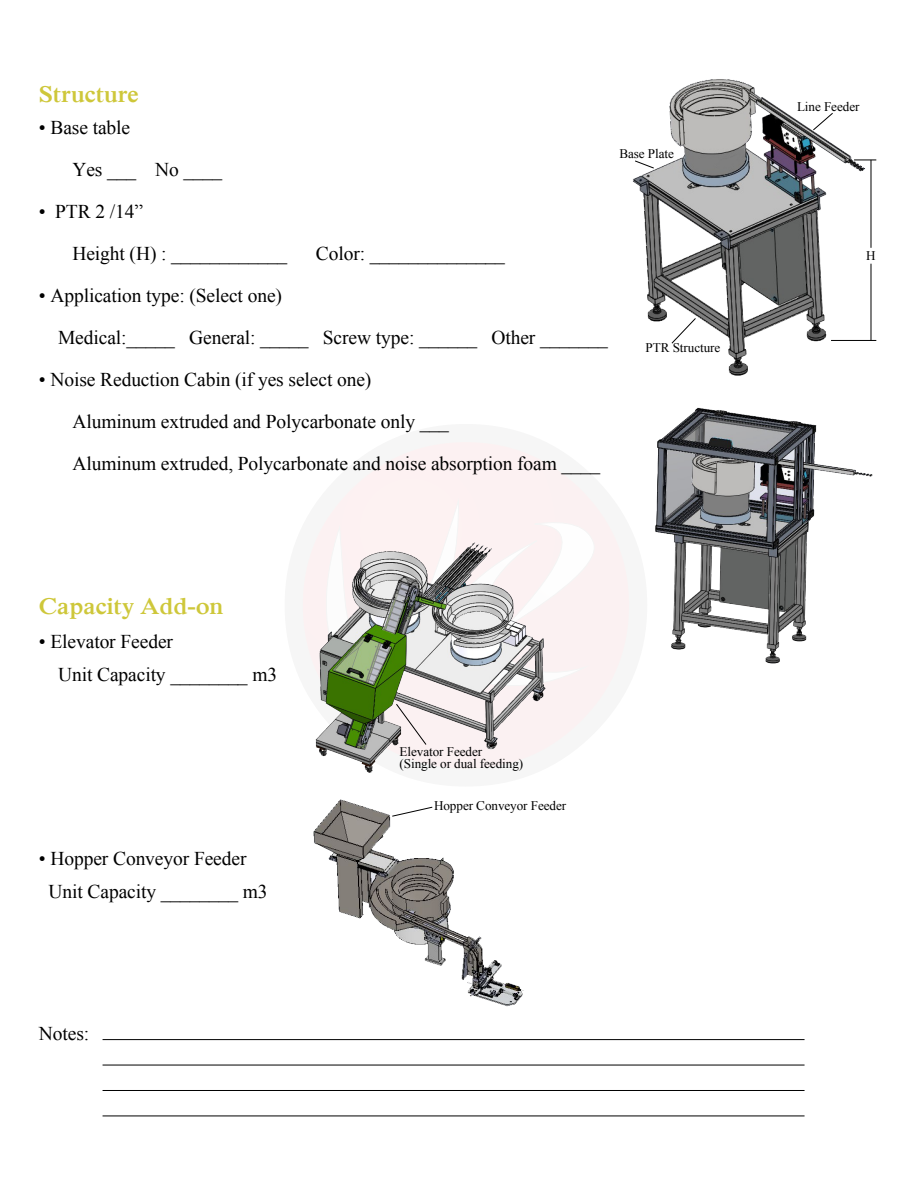
<style>
.page{position:relative;width:918px;height:1188px;background:#fff}
.page>*{position:absolute;margin:0;border:0;box-sizing:border-box;transform-origin:0 0}
.t1{font:700 24px "Iskoola Pota";letter-spacing:-.005em;color:#cec73a}
.t2{font:19.5px/42px "Iskoola Pota";letter-spacing:-.005em;color:#000}
.t3{font:13.2px/12px "Iskoola Pota";letter-spacing:-.005em;color:#000}
</style>
<div class="page">
<svg style="left:344px;top:442px;width:285px;height:296px"></svg>
<svg style="left:326px;top:497px;width:273px;height:191px"></svg>
<img style="left:303px;top:521px;width:258px;height:252px">
<svg style="left:396px;top:704px;width:30px;height:41px"></svg>
<img style="left:633px;top:79px;width:243px;height:297px">
<svg style="left:635px;top:161px;width:19px;height:7px"></svg>
<svg style="left:813px;top:113px;width:20px;height:17px"></svg>
<svg style="left:672px;top:318px;width:24px;height:26px"></svg>
<img style="left:655px;top:407px;width:218px;height:257px">
<hr style="left:103px;top:1039px;width:702px;height:1px;background:#000">
<hr style="left:103px;top:1065px;width:702px;height:1px;background:#000">
<hr style="left:103px;top:1090px;width:702px;height:1px;background:#000">
<hr style="left:103px;top:1116px;width:702px;height:1px;background:#000">
<img style="left:313px;top:799px;width:211px;height:208px">
<svg style="left:392px;top:807px;width:41px;height:9px"></svg>
<hr style="left:871px;top:264px;width:1px;height:76px;background:#000">
<hr style="left:871px;top:160px;width:1px;height:88px;background:#000">
<hr style="left:831px;top:340px;width:45px;height:1px;background:#000">
<svg style="left:854px;top:160px;width:22px;height:1px"></svg>
<p class="t1" style="left:39px;top:80px;width:101px">Structure</p>
<p class="t2" style="left:72px;top:106px;width:151px;text-indent:-33px">• Base table<br>Yes ___ No ____</p>
<p class="t2" style="left:72px;top:190px;width:216px;text-indent:-33px">• PTR 2 /14”<br>Height (H) : ____________</p>
<p class="t2" style="left:316px;top:232px;width:191px">Color: ______________</p>
<p class="t2" style="left:58px;top:274px;width:551px;text-indent:-19px">• Application type: (Select one)<br>Medical:_____ General: _____ Screw type: ______ Other _______</p>
<p class="t2" style="left:72px;top:358px;width:529px;text-indent:-33px">• Noise Reduction Cabin (if yes select one)<br>Aluminum extruded and Polycarbonate only ___<br>Aluminum extruded, Polycarbonate and noise absorption foam ____</p>
<p class="t3" style="left:619px;top:147px;width:56px">Base Plate</p>
<p class="t3" style="left:646px;top:342px;width:76px">PTR Structure</p>
<p class="t1" style="left:39px;top:593px;width:186px">Capacity Add-on</p>
<p class="t2" style="left:58px;top:625px;width:221px;line-height:33px;text-indent:-19px">• Elevator Feeder<br>Unit Capacity ________ m3</p>
<p class="t2" style="left:48px;top:842px;width:221px;line-height:33px;text-indent:-10px">• Hopper Conveyor Feeder<br>Unit Capacity ________ m3</p>
<p class="t3" style="left:400px;top:746px;width:125px">Elevator Feeder<br>(Single or dual feeding)</p>
<p class="t3" style="left:434px;top:799px;width:134px">Hopper Conveyor Feeder</p>
<p class="t2" style="left:39px;top:1012px;width:52px">Notes:</p>
<p class="t3" style="left:797px;top:100px;width:64px">Line Feeder</p>
<p class="t3" style="left:866px;top:250px;width:11px">H</p>
</div>
